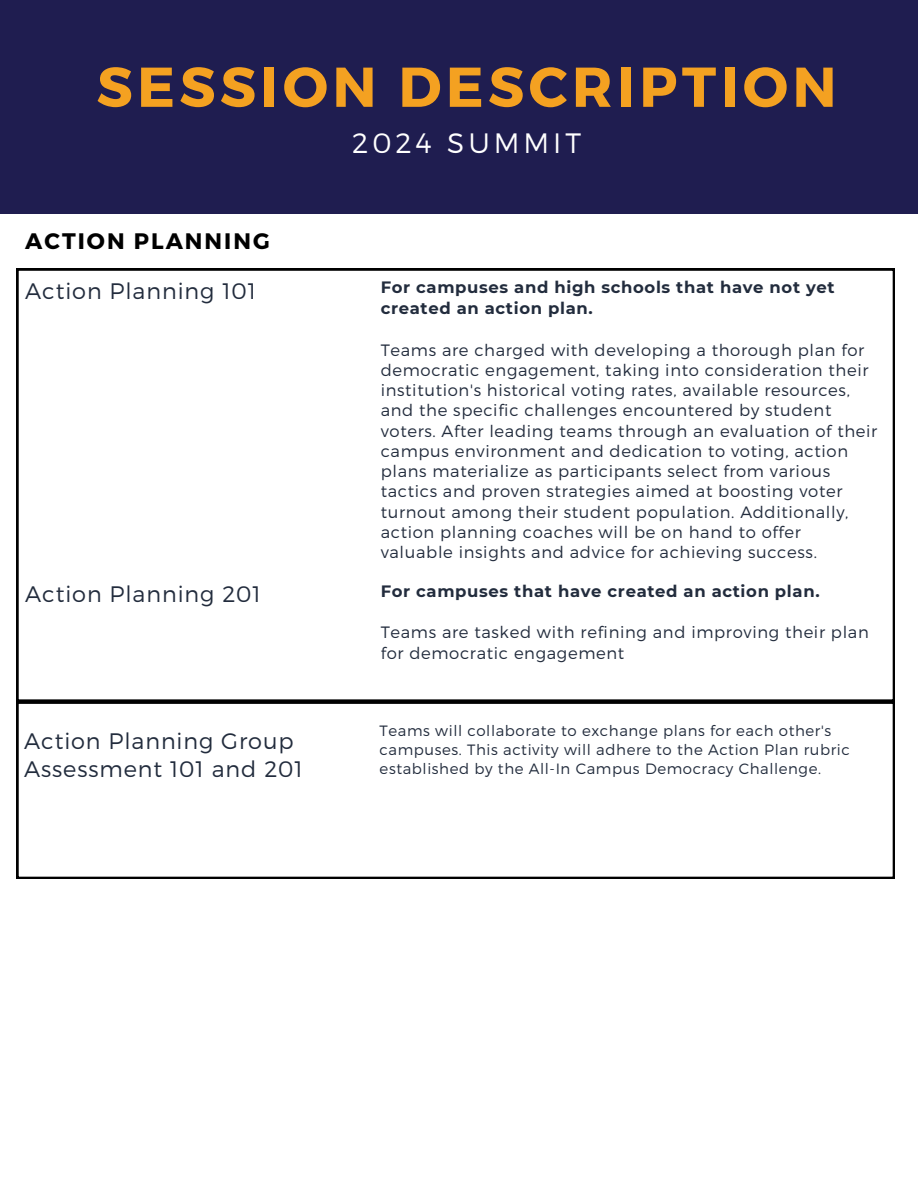
<style>
.page{position:relative;width:918px;height:1188px;background:#fff}
.page>*{position:absolute;margin:0;border:0;box-sizing:border-box;transform-origin:0 0}
.t1{font:700 56.1px "Montserrat";letter-spacing:.08em;color:#f4a121}
.t2{font:300 28.05px "Montserrat";letter-spacing:.14em;color:#fff}
.t3{font:300 22.35px/28.5px "Montserrat";letter-spacing:.04em;color:#222c3d}
.t4{font:700 22.35px "Montserrat";letter-spacing:.09em;color:#000}
.t5{font:300 16.5px/20.2px "Montserrat";letter-spacing:.04em;color:#222c3d}
.t6{font:700 16.5px/21.3px "Montserrat";letter-spacing:.04em;color:#222c3d}
.t7{font:300 14.85px/19.2px "Montserrat";letter-spacing:.04em;color:#222c3d}
</style>
<div class="page">
<div style="left:0;top:0;width:918px;height:213px;background:#1f1d50"></div>
<svg style="left:16px;top:269px;width:879px;height:433px"></svg>
<svg style="left:16px;top:702px;width:879px;height:177px"></svg>
<h1 class="t1" style="left:97px;top:50px;width:741px">SESSION DESCRIPTION</h1>
<h3 class="t4" style="left:25px;top:227px;width:246px">ACTION PLANNING</h3>
<h5 class="t3" style="left:25px;top:275px;width:232px">Action Planning 101</h5>
<p class="t2" style="left:352px;top:124px;width:230px">2024 SUMMIT</p>
<h2 class="t6" style="left:381px;top:276px;width:456px">For campuses and high schools that have not yet created an action plan.</h2>
<h4 class="t5" style="left:381px;top:339px;width:498px">Teams are charged with developing a thorough plan for democratic engagement, taking into consideration their institution's historical voting rates, available resources, and the specific challenges encountered by student voters. After leading teams through an evaluation of their campus environment and dedication to voting, action plans materialize as participants select from various tactics and proven strategies aimed at boosting voter turnout among their student population. Additionally, action planning coaches will be on hand to offer<br>valuable insights and advice for achieving success.</h4>
<h5 class="t3" style="left:25px;top:579px;width:237px">Action Planning 201</h5>
<p class="t6" style="left:381px;top:580px;width:440px">For campuses that have created an action plan.</p>
<h4 class="t5" style="left:381px;top:622px;width:490px">Teams are tasked with refining and improving their plan for democratic engagement</h4>
<h4 class="t3" style="left:24px;top:725px;width:280px">Action Planning Group<br>Assessment 101 and 201</h4>
<p class="t7" style="left:380px;top:720px;width:472px">Teams will collaborate to exchange plans for each other's campuses. This activity will adhere to the Action Plan rubric established by the All-In Campus Democracy Challenge.</p>
</div>
